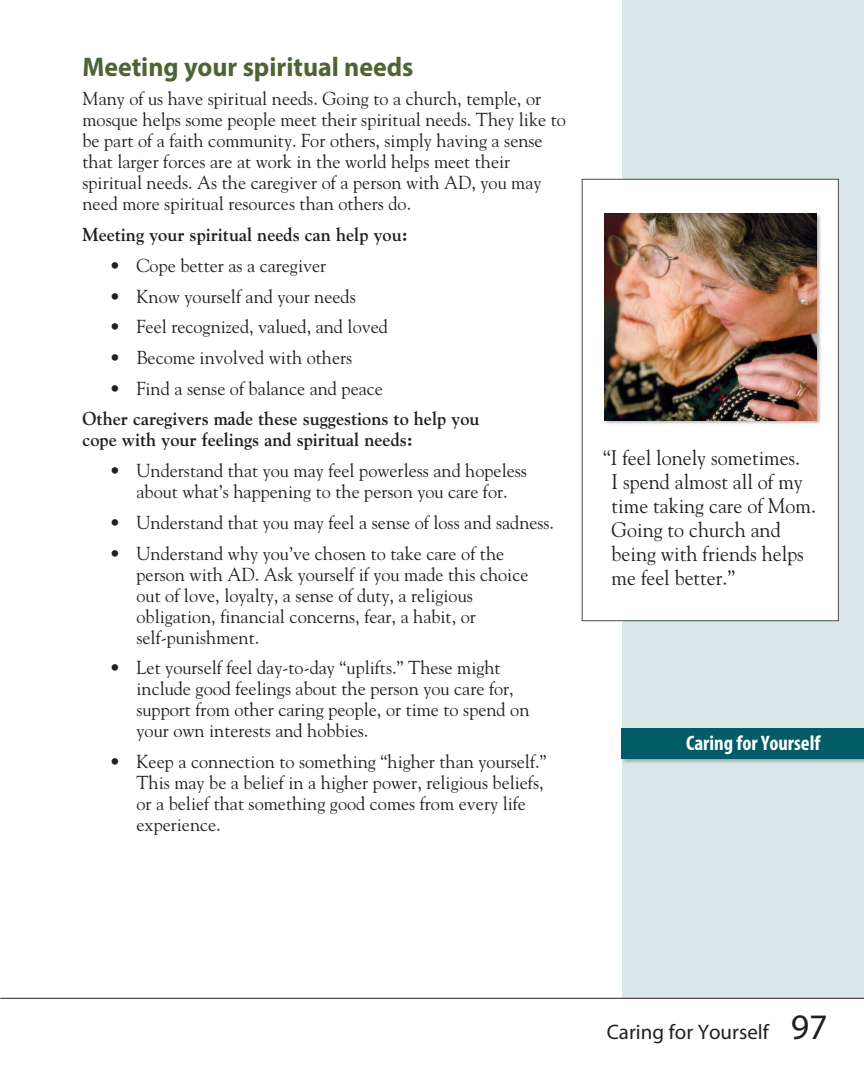
<style>
.page{position:relative;width:864px;height:1080px;background:#fff}
.page>*{position:absolute;margin:0;border:0;box-sizing:border-box;transform-origin:0 0}
.t1{font:36px "Myriad Pro";color:#231f20}
.t2{font:700 27px "Myriad Pro";color:#4d6435;scale:.96 1}
.t3{font:21px/24px "Goudy";color:#231f20;scale:.95 1}
.t4{font:21px "Myriad Pro";color:#231f20}
.t5{font:700 condensed 21px "Myriad Pro";color:#fff}
.t6{font:18.75px/21px "Goudy";color:#231f20}
.t7{font:700 18.75px/21px "Goudy";color:#231f20}
</style>
<div class="page">
<div style="left:622px;top:0;width:242px;height:998px;background:#d9e7e8"></div>
<hr style="left:0;top:998px;width:864px;height:1px;background:#231f20">
<div style="left:621px;top:728px;width:243px;height:36px;background:#231f20;opacity:.3"></div>
<div style="left:622px;top:729px;width:242px;height:30px;background:#005c66"></div>
<div style="left:582px;top:179px;width:257px;height:442px;background:#fff;border:1px solid #4b4c4d"></div>
<div style="left:603px;top:213px;width:219px;height:212px;background:#231f20;opacity:.35"></div>
<img style="left:604px;top:214px;width:213px;height:206px">
<h4 class="t2" style="left:82px;top:49px;width:346px">Meeting your spiritual needs</h4>
<p class="t6" style="left:82px;top:88px;width:485px">Many of us have spiritual needs. Going to a church, temple, or mosque helps some people meet their spiritual needs. They like to be part of a faith community. For others, simply having a sense that larger forces are at work in the world helps meet their spiritual needs. As the caregiver of a person with AD, you may need more spiritual resources than others do.</p>
<p class="t7" style="left:82px;top:224px;width:327px">Meeting your spiritual needs can help you:</p>
<p class="t6" style="left:110px;top:254px;width:218px">• Cope better as a caregiver</p>
<p class="t6" style="left:110px;top:285px;width:248px">• Know yourself and your needs</p>
<p class="t6" style="left:110px;top:316px;width:280px">• Feel recognized, valued, and loved</p>
<p class="t6" style="left:110px;top:346px;width:244px">• Become involved with others</p>
<p class="t6" style="left:110px;top:377px;width:275px">• Find a sense of balance and peace</p>
<p class="t7" style="left:82px;top:408px;width:399px">Other caregivers made these suggestions to help you cope with your feelings and spiritual needs:</p>
<p class="t6" style="left:110px;top:460px;width:419px;text-align:center">• Understand that you may feel powerless and hopeless about what’s happening to the person you care for.</p>
<p class="t6" style="left:110px;top:511px;width:446px">• Understand that you may feel a sense of loss and sadness.</p>
<p class="t6" style="left:137px;top:542px;width:393px;text-indent:-27px">• Understand why you’ve chosen to take care of the person with AD. Ask yourself if you made this choice out of love, loyalty, a sense of duty, a religious obligation, financial concerns, fear, a habit, or self-punishment.</p>
<p class="t6" style="left:137px;top:657px;width:394px;text-indent:-27px">• Let yourself feel day-to-day “uplifts.” These might include good feelings about the person you care for, support from other caring people, or time to spend on your own interests and hobbies.</p>
<p class="t6" style="left:137px;top:750px;width:412px;text-indent:-27px">• Keep a connection to something “higher than yourself.” This may be a belief in a higher power, religious beliefs, or a belief that something good comes from every life experience.</p>
<p class="t3" style="left:612px;top:445px;width:217px;text-indent:-9px">“I feel lonely sometimes.<br>I spend almost all of my time taking care of Mom.<br>Going to church and being with friends helps me feel better.”</p>
<p class="t5" style="left:686px;top:729px;width:136px">Caring for Yourself</p>
<p class="t4" style="left:607px;top:1019px;width:164px">Caring for Yourself</p>
<h1 class="t1" style="left:791px;top:1004px;width:38px">97</h1>
</div>
